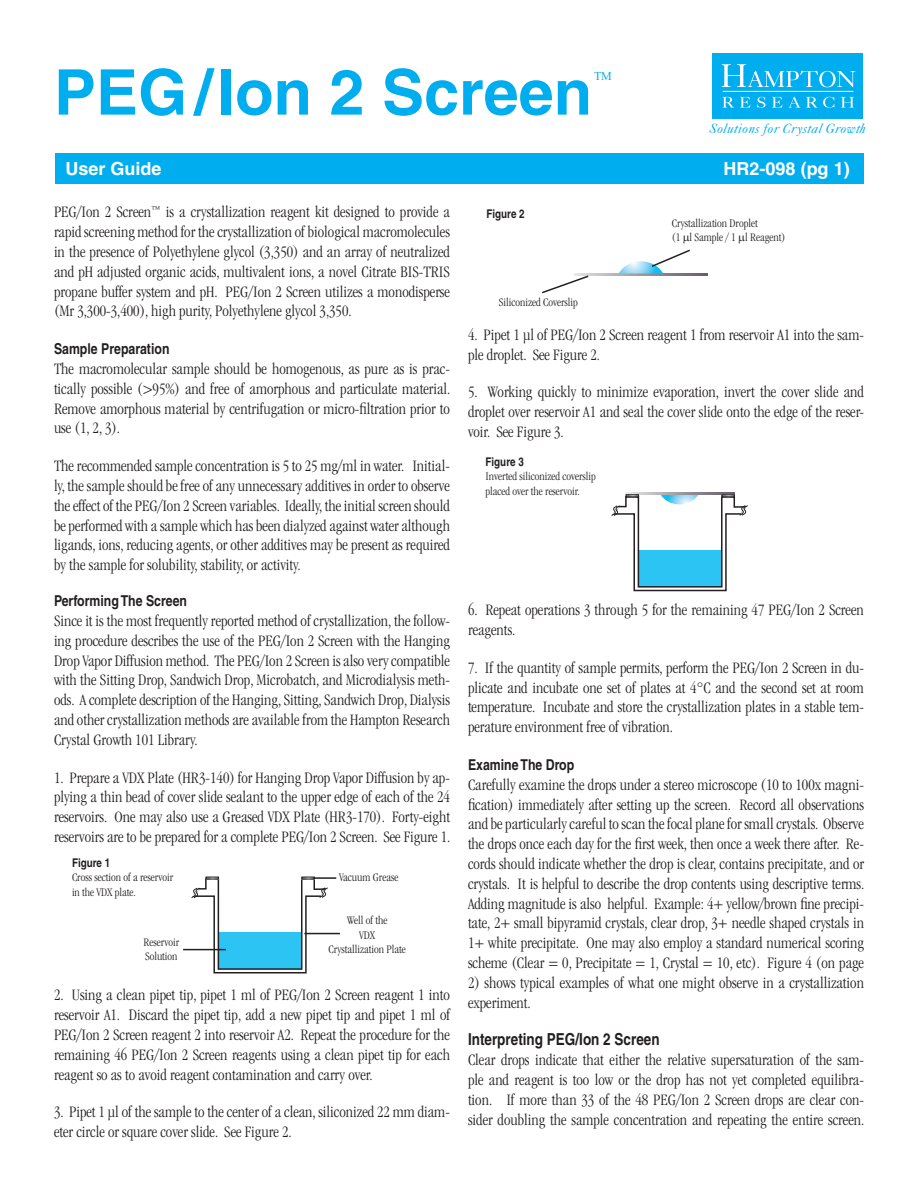
<style>
.page{position:relative;width:918px;height:1188px;background:#fff}
.page>*{position:absolute;margin:0;border:0;box-sizing:border-box;transform-origin:0 0}
.t1{font:700 63px "Helvetica";color:#00aeef}
.t2{font:700 18px "Helvetica";color:#fff}
.t3{font:300 condensed 16.5px/19.8px "ITC Garamond Std";color:#231f20;text-align:justify}
.t4{font:700 condensed 16.5px "Helvetica";color:#231f20}
.t5{font:700 condensed 15px "Helvetica";color:#231f20}
.t6{font:italic 13.5px "Caslon Five Forty";letter-spacing:.015em;color:#00aeef}
.t7{font:300 condensed 12px/14.4px "ITC Garamond Std";color:#231f20}
.t8{font:700 condensed 12px "Helvetica";color:#231f20}
.t9{font:12px "Times New Roman";color:#00aeef}
</style>
<div class="page">
<div style="left:55px;top:153px;width:809px;height:30px;background:#00aeef"></div>
<div style="left:712px;top:53px;width:151px;height:66px;background:#00aeef"></div>
<svg style="left:722px;top:64px;width:133px;height:23px"></svg>
<svg style="left:723px;top:97px;width:11px;height:11px"></svg>
<svg style="left:740px;top:97px;width:11px;height:11px"></svg>
<svg style="left:757px;top:97px;width:9px;height:11px"></svg>
<svg style="left:772px;top:97px;width:11px;height:11px"></svg>
<svg style="left:789px;top:97px;width:11px;height:11px"></svg>
<svg style="left:806px;top:97px;width:28px;height:11px"></svg>
<svg style="left:841px;top:97px;width:13px;height:11px"></svg>
<hr style="left:723px;top:91px;width:130px;height:1px;background:#fff">
<hr style="left:304px;top:933px;width:36px;height:1px;background:#231f20">
<svg style="left:191px;top:877px;width:138px;height:97px"></svg>
<hr style="left:313px;top:877px;width:23px;height:2px;background:#231f20">
<hr style="left:183px;top:949px;width:43px;height:1px;background:#231f20">
<svg style="left:590px;top:274px;width:117px;height:2px"></svg>
<svg style="left:542px;top:274px;width:48px;height:20px"></svg>
<svg style="left:626px;top:493px;width:108px;height:2px"></svg>
<svg style="left:611px;top:495px;width:137px;height:97px"></svg>
<svg style="left:619px;top:249px;width:71px;height:24px"></svg>
<p class="t1" style="left:54px;top:54px;width:540px">PEG / Ion 2 Screen</p>
<p class="t9" style="left:594px;top:67px;width:19px">TM</p>
<p class="t6" style="left:709px;top:121px;width:158px">Solutions for Crystal Growth</p>
<p class="t2" style="left:65px;top:157px;width:98px">User Guide</p>
<p class="t2" style="left:724px;top:157px;width:128px">HR2-098 (pg 1)</p>
<p class="t3" style="left:54px;top:202px;width:398px">PEG/Ion 2 Screen<sup>™</sup> is a crystallization reagent kit designed to provide a rapid screening method for the crystallization of biological macromolecules in the presence of Polyethylene glycol (3,350) and an array of neutralized and pH adjusted organic acids, multivalent ions, a novel Citrate BIS-TRIS propane buffer system and pH. PEG/Ion 2 Screen utilizes a monodisperse (Mr 3,300-3,400), high purity, Polyethylene glycol 3,350.</p>
<p class="t5" style="left:54px;top:340px;width:117px">Sample Preparation</p>
<p class="t3" style="left:54px;top:359px;width:398px">The macromolecular sample should be homogenous, as pure as is prac&shy;tically possible (&gt;95%) and free of amorphous and particulate material.<br>Remove amorphous material by centrifugation or micro-filtration prior to use (1, 2, 3).</p>
<p class="t3" style="left:54px;top:456px;width:398px">The recommended sample concentration is 5 to 25 mg/ml in water. Initial&shy;ly, the sample should be free of any unnecessary additives in order to observe the effect of the PEG/Ion 2 Screen variables. Ideally, the initial screen should be performed with a sample which has been dialyzed against water although ligands, ions, reducing agents, or other additives may be present as required by the sample for solubility, stability, or activity.</p>
<p class="t5" style="left:54px;top:592px;width:135px">Performing The Screen</p>
<p class="t3" style="left:54px;top:611px;width:398px">Since it is the most frequently reported method of crystallization, the follow&shy;ing procedure describes the use of the PEG/Ion 2 Screen with the Hanging Drop Vapor Diffusion method. The PEG/Ion 2 Screen is also very compatible with the Sitting Drop, Sandwich Drop, Microbatch, and Microdialysis meth&shy;ods. A complete description of the Hanging, Sitting, Sandwich Drop, Dialysis and other crystallization methods are available from the Hampton Research Crystal Growth 101 Library.</p>
<p class="t3" style="left:54px;top:768px;width:398px">1. Prepare a VDX Plate (HR3-140) for Hanging Drop Vapor Diffusion by ap&shy;plying a thin bead of cover slide sealant to the upper edge of each of the 24 reservoirs. One may also use a Greased VDX Plate (HR3-170). Forty-eight reservoirs are to be prepared for a complete PEG/Ion 2 Screen. See Figure 1.</p>
<p class="t8" style="left:72px;top:855px;width:40px">Figure 1</p>
<p class="t7" style="left:72px;top:870px;width:103px">Cross section of a reservoir in the VDX plate.</p>
<p class="t7" style="left:144px;top:935px;width:37px">Reservoir</p>
<p class="t7" style="left:145px;top:949px;width:34px">Solution</p>
<p class="t7" style="left:339px;top:870px;width:61px">Vacuum Grease</p>
<p class="t7" style="left:347px;top:913px;width:42px">Well of the</p>
<p class="t7" style="left:359px;top:928px;width:17px">VDX</p>
<p class="t7" style="left:329px;top:942px;width:79px">Crystallization Plate</p>
<p class="t3" style="left:54px;top:985px;width:398px">2. Using a clean pipet tip, pipet 1 ml of PEG/Ion 2 Screen reagent 1 into reservoir A1. Discard the pipet tip, add a new pipet tip and pipet 1 ml of PEG/Ion 2 Screen reagent 2 into reservoir A2. Repeat the procedure for the remaining 46 PEG/Ion 2 Screen reagents using a clean pipet tip for each reagent so as to avoid reagent contamination and carry over.</p>
<p class="t3" style="left:54px;top:1102px;width:397px">3. Pipet 1 µl of the sample to the center of a clean, siliconized 22 mm diam&shy;eter circle or square cover slide. See Figure 2.</p>
<p class="t8" style="left:486px;top:206px;width:40px">Figure 2</p>
<p class="t7" style="left:499px;top:295px;width:81px">Siliconized Coverslip</p>
<p class="t7" style="left:672px;top:216px;width:87px">Crystallization Droplet</p>
<p class="t7" style="left:672px;top:230px;width:115px">(1 l Sample / 1 l Reagent)</p>
<p class="t3" style="left:468px;top:325px;width:397px">4. Pipet 1 µl of PEG/Ion 2 Screen reagent 1 from reservoir A1 into the sam&shy;ple droplet. See Figure 2.</p>
<p class="t3" style="left:468px;top:382px;width:398px">5. Working quickly to minimize evaporation, invert the cover slide and droplet over reservoir A1 and seal the cover slide onto the edge of the reser&shy;voir. See Figure 3.</p>
<p class="t8" style="left:486px;top:454px;width:40px">Figure 3</p>
<p class="t7" style="left:486px;top:469px;width:112px">Inverted siliconized coverslip placed over the reservoir.</p>
<p class="t3" style="left:468px;top:600px;width:397px">6. Repeat operations 3 through 5 for the remaining 47 PEG/Ion 2 Screen reagents.</p>
<p class="t3" style="left:468px;top:658px;width:397px">7. If the quantity of sample permits, perform the PEG/Ion 2 Screen in du&shy;plicate and incubate one set of plates at 4°C and the second set at room temperature. Incubate and store the crystallization plates in a stable tem&shy;perature environment free of vibration.</p>
<p class="t5" style="left:468px;top:756px;width:108px">Examine The Drop</p>
<p class="t3" style="left:468px;top:775px;width:398px">Carefully examine the drops under a stereo microscope (10 to 100x magni&shy;fication) immediately after setting up the screen. Record all observations and be particularly careful to scan the focal plane for small crystals. Observe the drops once each day for the first week, then once a week there after. Re&shy;cords should indicate whether the drop is clear, contains precipitate, and or crystals. It is helpful to describe the drop contents using descriptive terms.<br>Adding magnitude is also helpful. Example: 4+ yellow/brown fine precipi&shy;tate, 2+ small bipyramid crystals, clear drop, 3+ needle shaped crystals in 1+ white precipitate. One may also employ a standard numerical scoring scheme (Clear = 0, Precipitate = 1, Crystal = 10, etc). Figure 4 (on page</p>
<p class="t3" style="left:468px;top:973px;width:398px">2) shows typical examples of what one might observe in a crystallization experiment.</p>
<p class="t4" style="left:468px;top:1030px;width:193px">Interpreting PEG/Ion 2 Screen</p>
<p class="t3" style="left:468px;top:1050px;width:398px">Clear drops indicate that either the relative supersaturation of the sam&shy;ple and reagent is too low or the drop has not yet completed equilibra&shy;tion. If more than 33 of the 48 PEG/Ion 2 Screen drops are clear con&shy;sider doubling the sample concentration and repeating the entire screen.</p>
</div>
